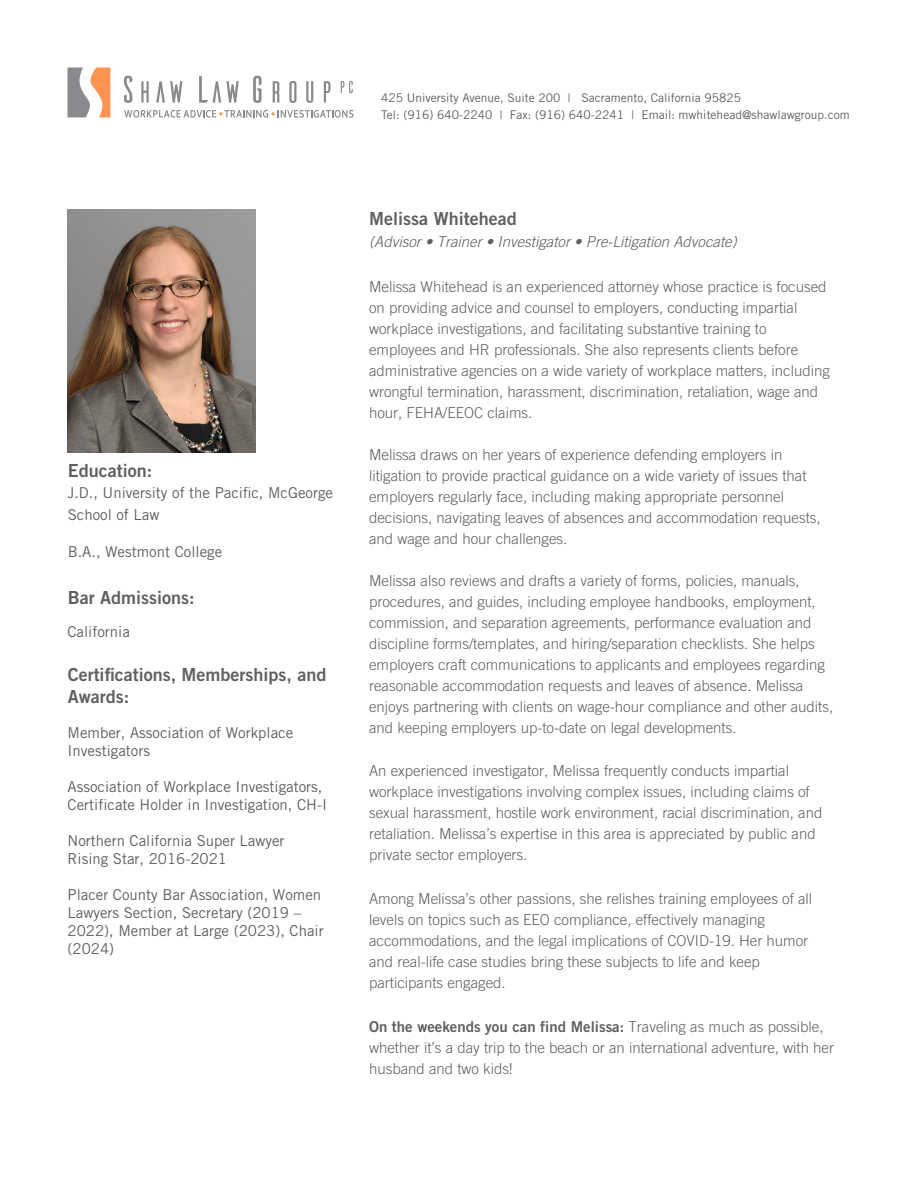
<style>
.page{position:relative;width:918px;height:1188px;background:#fff}
.page>*{position:absolute;margin:0;border:0;box-sizing:border-box;transform-origin:0 0}
.t1{font:18px/21.6px "Trade Gothic LT Std Bd 2";color:#5f6062}
.t2{font:300 15px/21px "Trade Gothic LT Std";color:#5f6062}
.t3{font:15px/18px "Trade Gothic LT Std";color:#5f6062}
.t4{font:15px "Trade Gothic LT Std Bd 2";color:#5f6062}
.t5{font:italic 300 15px "Trade Gothic LT Std";color:#5f6062}
.t6{font:12px/16.5px "Trade Gothic LT Std";color:#5f6062}
.s1{font-family:"Trade Gothic LT Std";font-weight:300}
</style>
<div class="page">
<svg style="left:68px;top:68px;width:42px;height:49px"></svg>
<svg style="left:124px;top:76px;width:9px;height:27px"></svg>
<svg style="left:141px;top:81px;width:8px;height:22px"></svg>
<svg style="left:156px;top:81px;width:26px;height:22px"></svg>
<svg style="left:199px;top:76px;width:40px;height:27px"></svg>
<svg style="left:253px;top:76px;width:9px;height:27px"></svg>
<svg style="left:273px;top:81px;width:6px;height:22px"></svg>
<svg style="left:289px;top:81px;width:7px;height:22px"></svg>
<svg style="left:306px;top:81px;width:7px;height:22px"></svg>
<svg style="left:324px;top:81px;width:6px;height:22px"></svg>
<svg style="left:341px;top:81px;width:12px;height:12px"></svg>
<svg style="left:124px;top:110px;width:229px;height:8px"></svg>
<img style="left:68px;top:210px;width:188px;height:242px">
<p class="t1" style="left:68px;top:459px;width:86px">Education:</p>
<p class="t3" style="left:68px;top:482px;width:267px;line-height:21.8px">J.D., University of the Pacific, McGeorge<br>School of Law</p>
<p class="t3" style="left:68px;top:542px;width:156px">B.A., Westmont College</p>
<p class="t1" style="left:68px;top:586px;width:128px">Bar Admissions:</p>
<p class="t3" style="left:67px;top:623px;width:64px">California</p>
<p class="t1" style="left:68px;top:664px;width:260px">Certifications, Memberships, and<br>Awards:</p>
<p class="t3" style="left:68px;top:723px;width:227px">Member, Association of Workplace<br>Investigators</p>
<p class="t3" style="left:68px;top:777px;width:261px">Association of Workplace Investigators,<br>Certificate Holder in Investigation, CH-I</p>
<p class="t3" style="left:68px;top:831px;width:219px">Northern California Super Lawyer<br>Rising Star, 2016-2021</p>
<p class="t3" style="left:68px;top:885px;width:258px">Placer County Bar Association, Women<br>Lawyers Section, Secretary (2019 –<br>2022), Member at Large (2023), Chair (2024)</p>
<p class="t6" style="left:381px;top:90px;width:470px">425 University Avenue, Suite 200 | Sacramento, California 95825<br>Tel: (916) 640-2240 | Fax: (916) 640-2241 | Email: mwhitehead@shawlawgroup.com</p>
<p class="t1" style="left:369px;top:207px;width:149px">Melissa Whitehead</p>
<p class="t5" style="left:369px;top:233px;width:369px">(Advisor • Trainer • Investigator • Pre-Litigation Advocate)</p>
<p class="t2" style="left:369px;top:276px;width:462px">Melissa Whitehead is an experienced attorney whose practice is focused on providing advice and counsel to employers, conducting impartial workplace investigations, and facilitating substantive training to employees and HR professionals. She also represents clients before administrative agencies on a wide variety of workplace matters, including wrongful termination, harassment, discrimination, retaliation, wage and hour, FEHA/EEOC claims.</p>
<p class="t2" style="left:369px;top:444px;width:453px">Melissa draws on her years of experience defending employers in litigation to provide practical guidance on a wide variety of issues that employers regularly face, including making appropriate personnel decisions, navigating leaves of absences and accommodation requests, and wage and hour challenges.</p>
<p class="t2" style="left:369px;top:570px;width:466px">Melissa also reviews and drafts a variety of forms, policies, manuals, procedures, and guides, including employee handbooks, employment, commission, and separation agreements, performance evaluation and discipline forms/templates, and hiring/separation checklists. She helps employers craft communications to applicants and employees regarding reasonable accommodation requests and leaves of absence. Melissa enjoys partnering with clients on wage-hour compliance and other audits, and keeping employers up-to-date on legal developments.</p>
<p class="t2" style="left:369px;top:761px;width:455px">An experienced investigator, Melissa frequently conducts impartial workplace investigations involving complex issues, including claims of sexual harassment, hostile work environment, racial discrimination, and retaliation. Melissa’s expertise in this area is appreciated by public and private sector employers.</p>
<p class="t2" style="left:369px;top:888px;width:445px">Among Melissa’s other passions, she relishes training employees of all levels on topics such as EEO compliance, effectively managing accommodations, and the legal implications of COVID-19. Her humor and real-life case studies bring these subjects to life and keep participants engaged.</p>
<p class="t4" style="left:369px;top:1018px;width:456px">On the weekends you can find Melissa: <span class="s1">Traveling as much as possible,</span></p>
<p class="t2" style="left:369px;top:1038px;width:467px">whether it’s a day trip to the beach or an international adventure, with her husband and two kids!</p>
</div>
